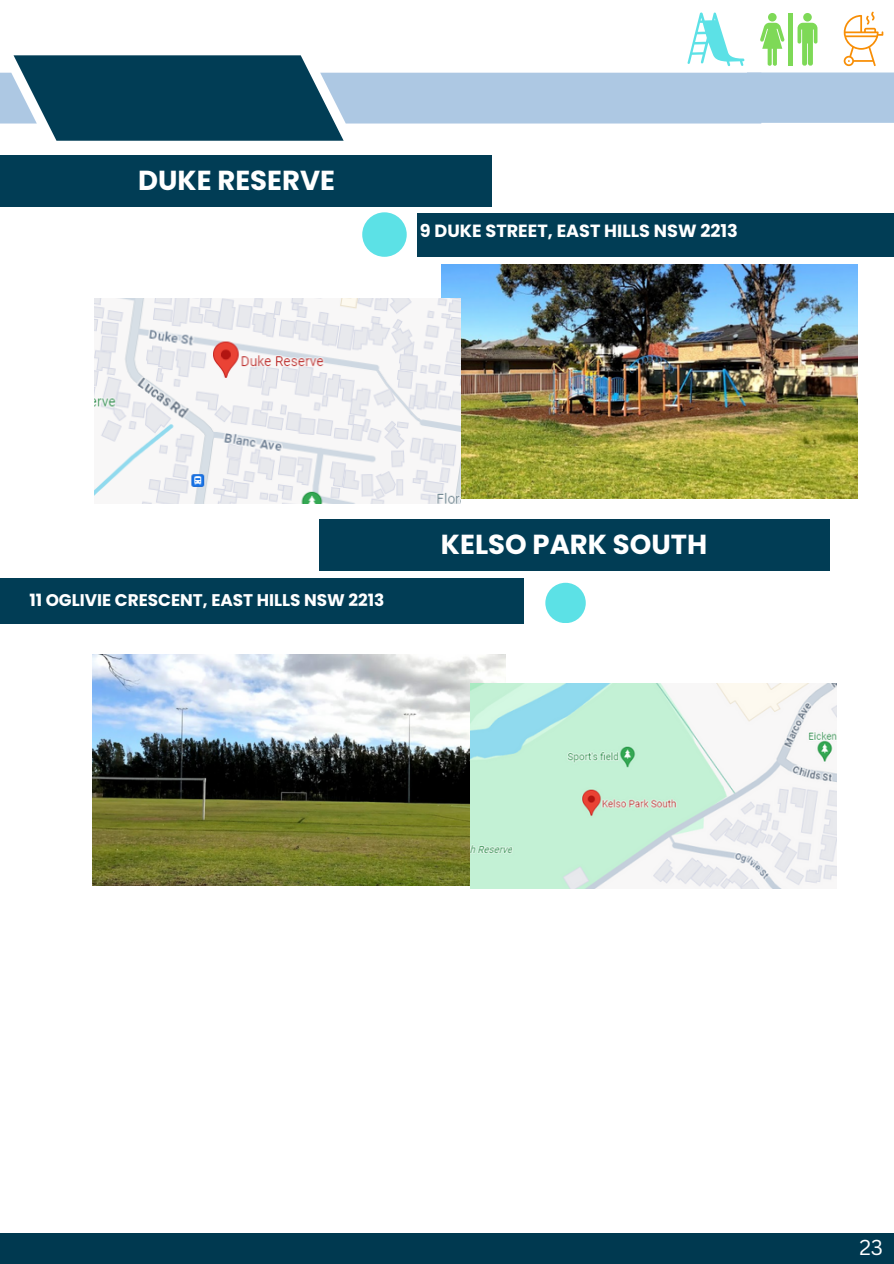
<style>
.page{position:relative;width:894px;height:1264px;background:#fff}
.page>*{position:absolute;margin:0;border:0;box-sizing:border-box;transform-origin:0 0}
.t1{font:700 27.45px "Poppins";color:#fff}
.t2{font:21px "Canva Sans";color:#fff}
.t3{font:700 17.7px "Poppins";color:#fff}
.t4{font:700 16.95px "Poppins";color:#fff}
</style>
<div class="page">
<div style="left:0;top:155px;width:492px;height:51px;background:#013d55"></div>
<div style="left:417px;top:213px;width:476px;height:44px;background:#013d55"></div>
<div style="left:362px;top:212px;width:44px;height:45px;background:#5ce1e6;border-radius:50%"></div>
<img style="left:441px;top:265px;width:416px;height:233px">
<img style="left:95px;top:298px;width:365px;height:205px">
<div style="left:318px;top:520px;width:511px;height:51px;background:#013d55"></div>
<div style="left:0;top:578px;width:524px;height:45px;background:#013d55"></div>
<svg style="left:0;top:12px;width:893px;height:129px"></svg>
<img style="left:92px;top:654px;width:413px;height:232px">
<img style="left:470px;top:683px;width:366px;height:205px">
<div style="left:0;top:1233px;width:893px;height:30px;background:#003950"></div>
<div style="left:545px;top:582px;width:40px;height:41px;background:#5ce1e6;border-radius:50%"></div>
<p class="t1" style="left:138px;top:161px;width:198px">DUKE RESERVE</p>
<p class="t3" style="left:420px;top:218px;width:319px">9 DUKE STREET, EAST HILLS NSW 2213</p>
<h1 class="t4" style="left:29px;top:588px;width:356px">11 OGLIVIE CRESCENT, EAST HILLS NSW 2213</h1>
<p class="t1" style="left:441px;top:525px;width:267px">KELSO PARK SOUTH</p>
<p class="t2" style="left:859px;top:1232px;width:25px">23</p>
<p class="t2" style="left:879px;top:1235px;width:15px">9</p>
</div>
